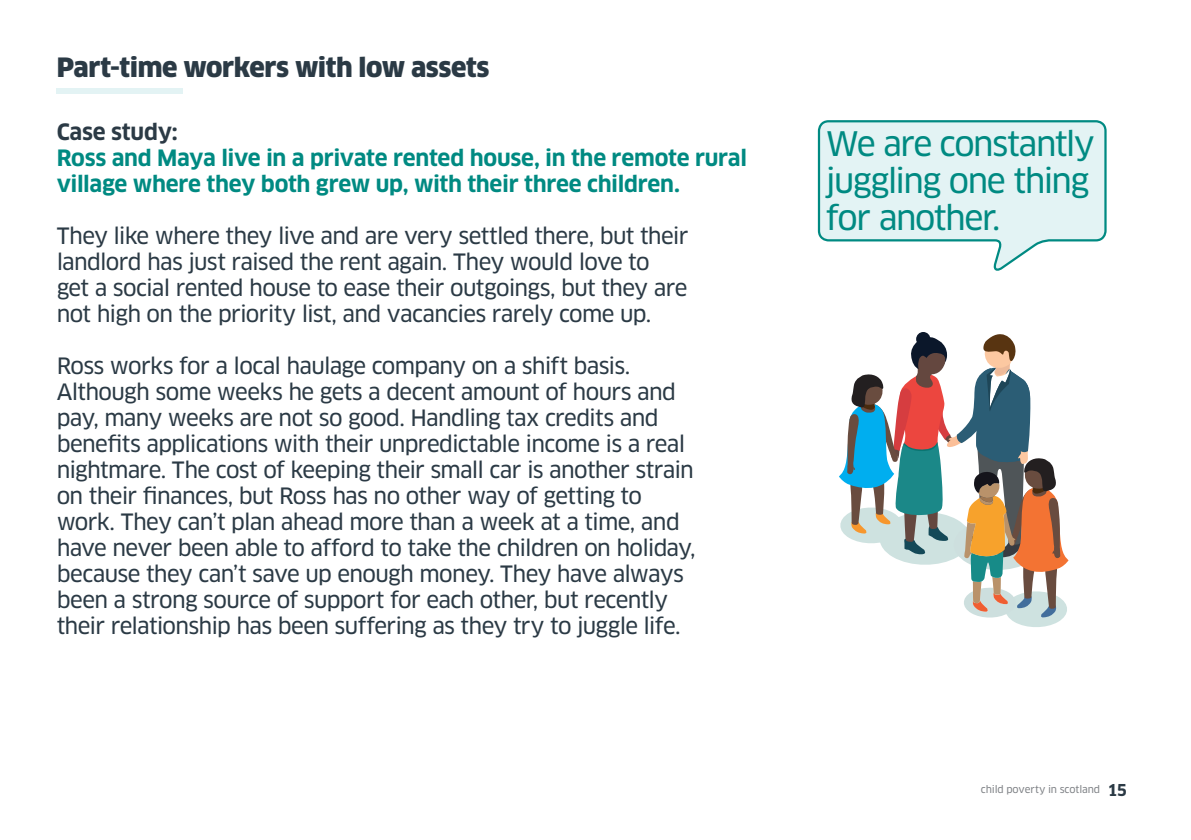
<style>
.page{position:relative;width:1191px;height:840px;background:#fff}
.page>*{position:absolute;margin:0;border:0;box-sizing:border-box;transform-origin:0 0}
.t1{font:33px/37px "Clan News";letter-spacing:-.05em;color:#008a82}
.t2{font:900 26px "Clan";letter-spacing:-.015em;color:#2b3a45}
.t3{font:22px/26px "Clan News";letter-spacing:-.03em;color:#2b3a45}
.t4{font:700 22px/26px "Clan";letter-spacing:-.015em;color:#008a82}
.t5{font:700 22px "Clan";letter-spacing:-.01em;color:#2b3a45}
.t6{font:10px "Clan News";letter-spacing:-.01em;color:#808387}
.s1{font-family:"Clan";font-weight:700;font-size:16px;color:#2b3a45}
</style>
<div class="page">
<div style="left:57px;top:88px;width:126px;height:6px;background:#e3f3f4"></div>
<svg style="left:817px;top:120px;width:290px;height:151px"></svg>
<svg style="left:839px;top:332px;width:230px;height:295px"></svg>
<p class="t2" style="left:57px;top:51px;width:434px">Part-time workers with low assets</p>
<p class="t5" style="left:57px;top:118px;width:123px">Case study:</p>
<p class="t4" style="left:57px;top:145px;width:692px">Ross and Maya live in a private rented house, in the remote rural village where they both grew up, with their three children.</p>
<p class="t3" style="left:57px;top:223px;width:633px">They like where they live and are very settled there, but their landlord has just raised the rent again. They would love to<br>get a social rented house to ease their outgoings, but they are not high on the priority list, and vacancies rarely come up.</p>
<p class="t3" style="left:57px;top:353px;width:640px">Ross works for a local haulage company on a shift basis.<br>Although some weeks he gets a decent amount of hours and pay, many weeks are not so good. Handling tax credits and benefits applications with their unpredictable income is a real nightmare. The cost of keeping their small car is another strain on their finances, but Ross has no other way of getting to work. They can’t plan ahead more than a week at a time, and have never been able to afford to take the children on holiday, because they can’t save up enough money. They have always been a strong source of support for each other, but recently their relationship has been suffering as they try to juggle life.</p>
<h1 class="t1" style="left:826px;top:126px;width:270px">We are constantly juggling one thing for another.</h1>
<p class="t6" style="left:981px;top:783px;width:148px">child poverty in scotland <span class="s1">15</span></p>
</div>
